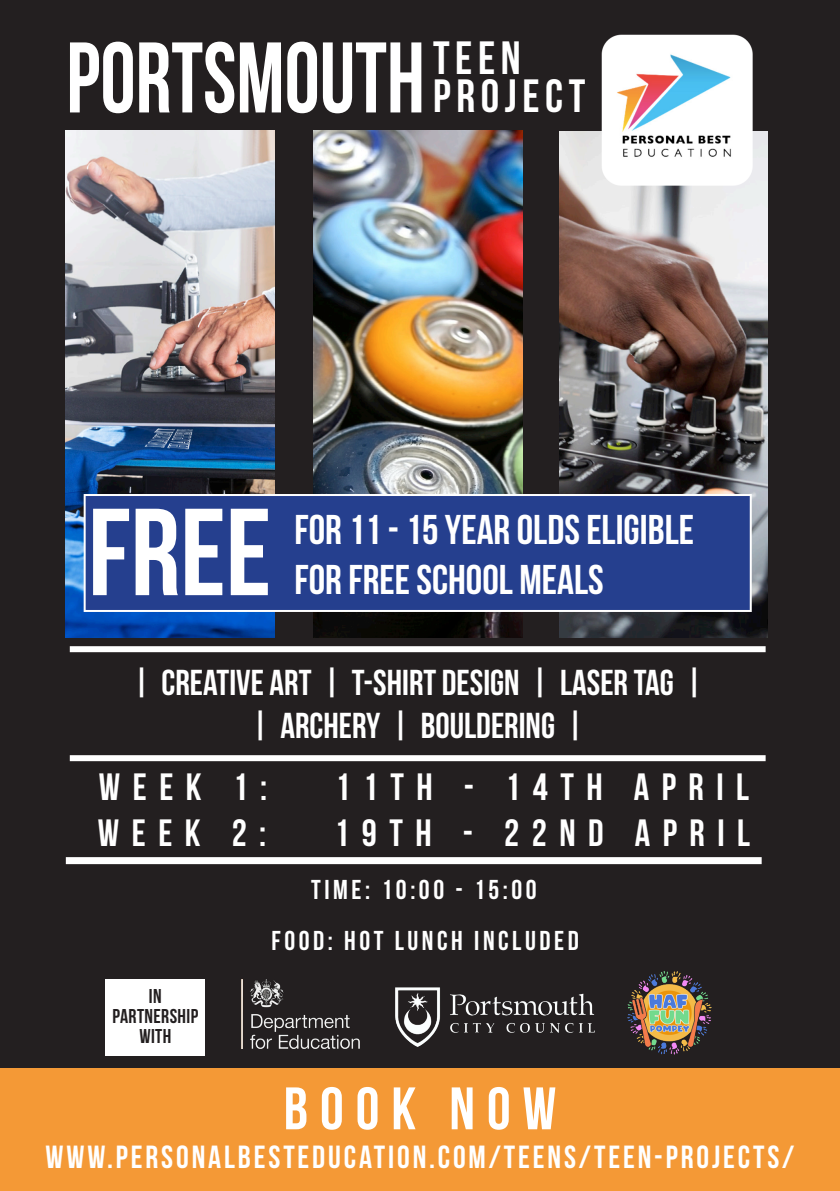
<style>
.page{position:relative;width:840px;height:1191px;background:#fff}
.page>*{position:absolute;margin:0;border:0;box-sizing:border-box;transform-origin:0 0}
.t1{font:123.4px "Bebas Neue";color:#fff}
.t2{font:700 100px "Bebas Neue";color:#fff;scale:.89 1}
.t3{font:59.8px "Bebas Neue";letter-spacing:.2em;color:#fff}
.t4{font:700 46.6px "Bebas Neue";letter-spacing:.12em;color:#fff}
.t5{font:41.6px "Bebas Neue";color:#fff}
.t6{font:38px "Bebas Neue";letter-spacing:.33em;color:#fff}
.t7{font:36px "Bebas Neue";color:#fff}
.t8{font:32px "Bebas Neue";letter-spacing:.09em;color:#fff}
.t9{font:27.2px "Bebas Neue";letter-spacing:.13em;color:#fff}
.t10{font:20px "Bebas Neue";letter-spacing:.02em;color:#231f20}
</style>
<div class="page">
<div style="left:1px;top:1px;width:837px;height:1189px;background:#231f20"></div>
<img style="left:313px;top:131px;width:209px;height:506px">
<div style="left:70px;top:646px;width:695px;height:6px;background:#fff"></div>
<div style="left:70px;top:755px;width:695px;height:6px;background:#fff"></div>
<div style="left:0;top:1068px;width:839px;height:123px;background:#f49936"></div>
<div style="left:105px;top:979px;width:100px;height:76px;background:#fff"></div>
<img style="left:66px;top:130px;width:208px;height:507px">
<img style="left:559px;top:131px;width:208px;height:506px">
<div style="left:84px;top:494px;width:667px;height:118px;background:#253f8e;border:2px solid #fff"></div>
<img style="left:579px;top:34px;width:189px;height:174px">
<div style="left:66px;top:857px;width:695px;height:7px;background:#fff"></div>
<img style="left:241px;top:979px;width:118px;height:69px">
<img style="left:627px;top:971px;width:85px;height:84px">
<img style="left:395px;top:988px;width:199px;height:58px">
<p class="t2" style="left:66px;top:23px;width:404px">PORTSMOUTH</p>
<p class="t4" style="left:433px;top:32px;width:89px">TEEN</p>
<p class="t4" style="left:433px;top:71px;width:154px">PROJECT</p>
<p class="t1" style="left:88px;top:485px;width:184px">FREE</p>
<p class="t5" style="left:294px;top:507px;width:401px">FOR 11 - 15 YEAR OLDS ELIGIBLE</p>
<p class="t5" style="left:294px;top:557px;width:310px">FOR FREE SCHOOL MEALS</p>
<p class="t7" style="left:132px;top:662px;width:572px">| CREATIVE ART | T-SHIRT DESIGN | LASER TAG |</p>
<p class="t7" style="left:251px;top:706px;width:334px">| ARCHERY | BOULDERING |</p>
<p class="t6" style="left:99px;top:766px;width:170px">WEEK 1:</p>
<p class="t6" style="left:335px;top:766px;width:415px">11TH - 14TH APRIL</p>
<p class="t6" style="left:98px;top:811px;width:170px">WEEK 2:</p>
<p class="t6" style="left:334px;top:811px;width:417px">19TH - 22ND APRIL</p>
<p class="t9" style="left:311px;top:874px;width:227px">TIME: 10:00 - 15:00</p>
<p class="t10" style="left:149px;top:985px;width:14px">IN</p>
<p class="t10" style="left:112px;top:1005px;width:87px">PARTNERSHIP</p>
<p class="t10" style="left:139px;top:1025px;width:33px">WITH</p>
<p class="t9" style="left:271px;top:926px;width:309px">FOOD: HOT LUNCH INCLUDED</p>
<p class="t3" style="left:283px;top:1075px;width:274px">BOOK NOW</p>
<p class="t8" style="left:46px;top:1139px;width:750px">WWW.PERSONALBESTEDUCATION.COM/TEENS/TEEN-PROJECTS/</p>
</div>
